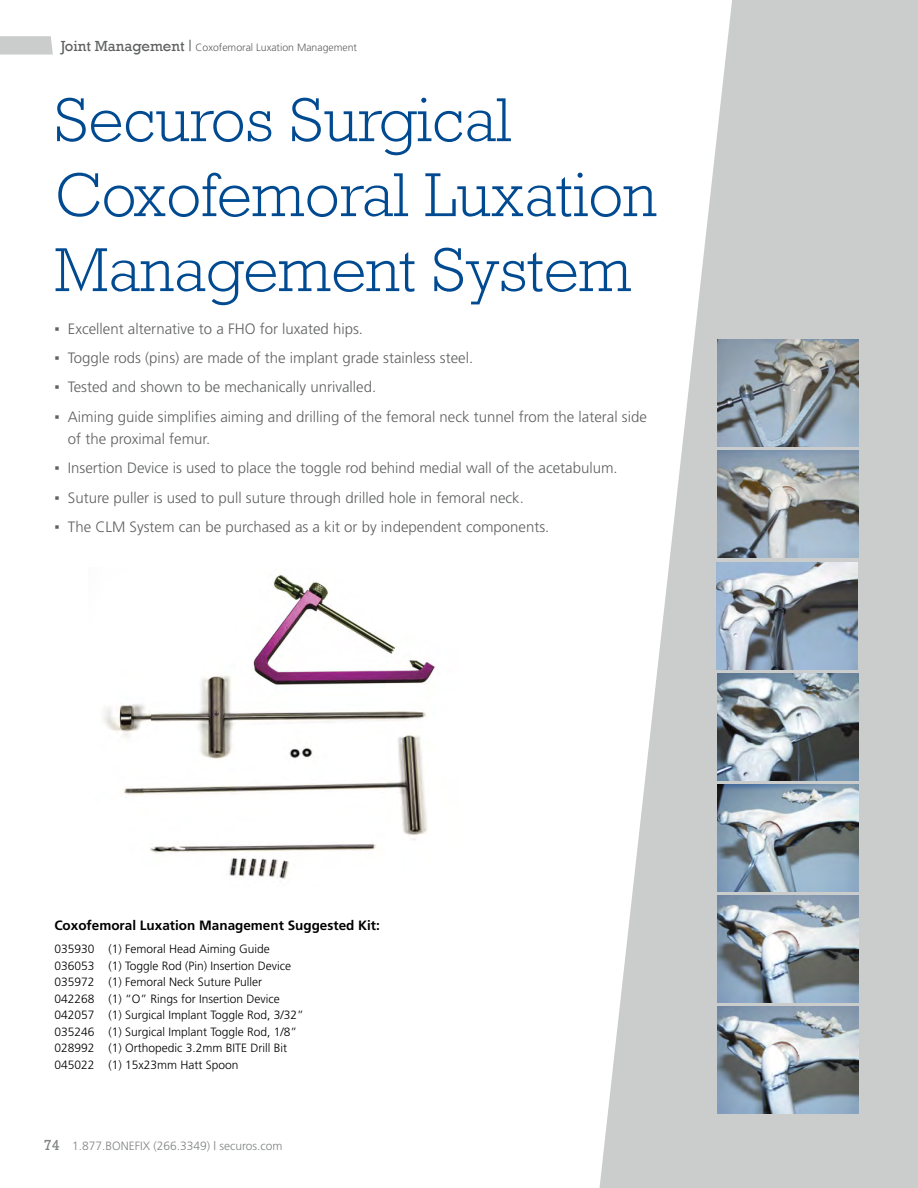
<style>
.page{position:relative;width:918px;height:1188px;background:#fff}
.page>*{position:absolute;margin:0;border:0;box-sizing:border-box;transform-origin:0 0}
.t1{font:300 63px/75px "Rockwell";color:#004a91}
.t2{font:300 15px/22.5px "Frutiger";color:#5f6060}
.t3{font:700 13.5px "Frutiger";color:#000}
.t4{font:300 12px/16.5px "Frutiger";color:#000}
.t5{font:300 12px "Frutiger";color:#818383}
.t6{font:300 10.5px "Frutiger";color:#5f6060}
.s1{font-family:"Rockwell";font-weight:400;font-size:15px}
.s2{font-size:15px}
.s3{font-family:"Arial";font-weight:400}
</style>
<div class="page">
<svg style="left:599px;top:0;width:319px;height:1188px;fill:#cbcdcd"></svg>
<img style="left:103px;top:575px;width:333px;height:304px">
<img style="left:718px;top:1007px;width:140px;height:107px">
<img style="left:718px;top:896px;width:140px;height:107px">
<img style="left:718px;top:785px;width:140px;height:107px">
<img style="left:718px;top:674px;width:140px;height:106px">
<img style="left:717px;top:562px;width:141px;height:107px">
<img style="left:717px;top:450px;width:141px;height:107px">
<img style="left:718px;top:339px;width:141px;height:107px">
<svg style="left:0;top:36px;width:53px;height:19px"></svg>
<p class="t6" style="left:61px;top:41px;width:298px"><span class="s1">Joint Management</span> <span class="s2">|</span> Coxofemoral Luxation Management</p>
<h1 class="t1" style="left:54px;top:80px;width:604px">Securos Surgical<br>Coxofemoral Luxation<br>Management System</h1>
<p class="t2" style="left:54px;top:317px;width:310px"><span class="s3">▪</span> Excellent alternative to a FHO for luxated hips.</p>
<p class="t2" style="left:54px;top:347px;width:420px"><span class="s3">▪</span> Toggle rods (pins) are made of the implant grade stainless steel.</p>
<p class="t2" style="left:54px;top:376px;width:323px"><span class="s3">▪</span> Tested and shown to be mechanically unrivalled.</p>
<p class="t2" style="left:68px;top:405px;width:580px;text-indent:-13px"><span class="s3">▪</span> Aiming guide simplifies aiming and drilling of the femoral neck tunnel from the lateral side of the proximal femur.</p>
<p class="t2" style="left:54px;top:457px;width:565px"><span class="s3">▪</span> Insertion Device is used to place the toggle rod behind medial wall of the acetabulum.</p>
<p class="t2" style="left:54px;top:486px;width:471px"><span class="s3">▪</span> Suture puller is used to pull suture through drilled hole in femoral neck.</p>
<p class="t2" style="left:54px;top:515px;width:496px"><span class="s3">▪</span> The CLM System can be purchased as a kit or by independent components.</p>
<p class="t3" style="left:54px;top:917px;width:327px">Coxofemoral Luxation Management Suggested Kit:</p>
<p class="t4" style="left:54px;top:941px;width:251px">035930 (1) Femoral Head Aiming Guide 036053 (1) Toggle Rod (Pin) Insertion Device 035972 (1) Femoral Neck Suture Puller 042268 (1) “O” Rings for Insertion Device 042057 (1) Surgical Implant Toggle Rod, 3/32” 035246 (1) Surgical Implant Toggle Rod, 1/8” 028992 (1) Orthopedic 3.2mm BITE Drill Bit 045022 (1) 15x23mm Hatt Spoon</p>
<p class="t5" style="left:44px;top:1139px;width:240px"><span class="s1">74</span> 1.877.BONEFIX (266.3349) | securos.com</p>
</div>
